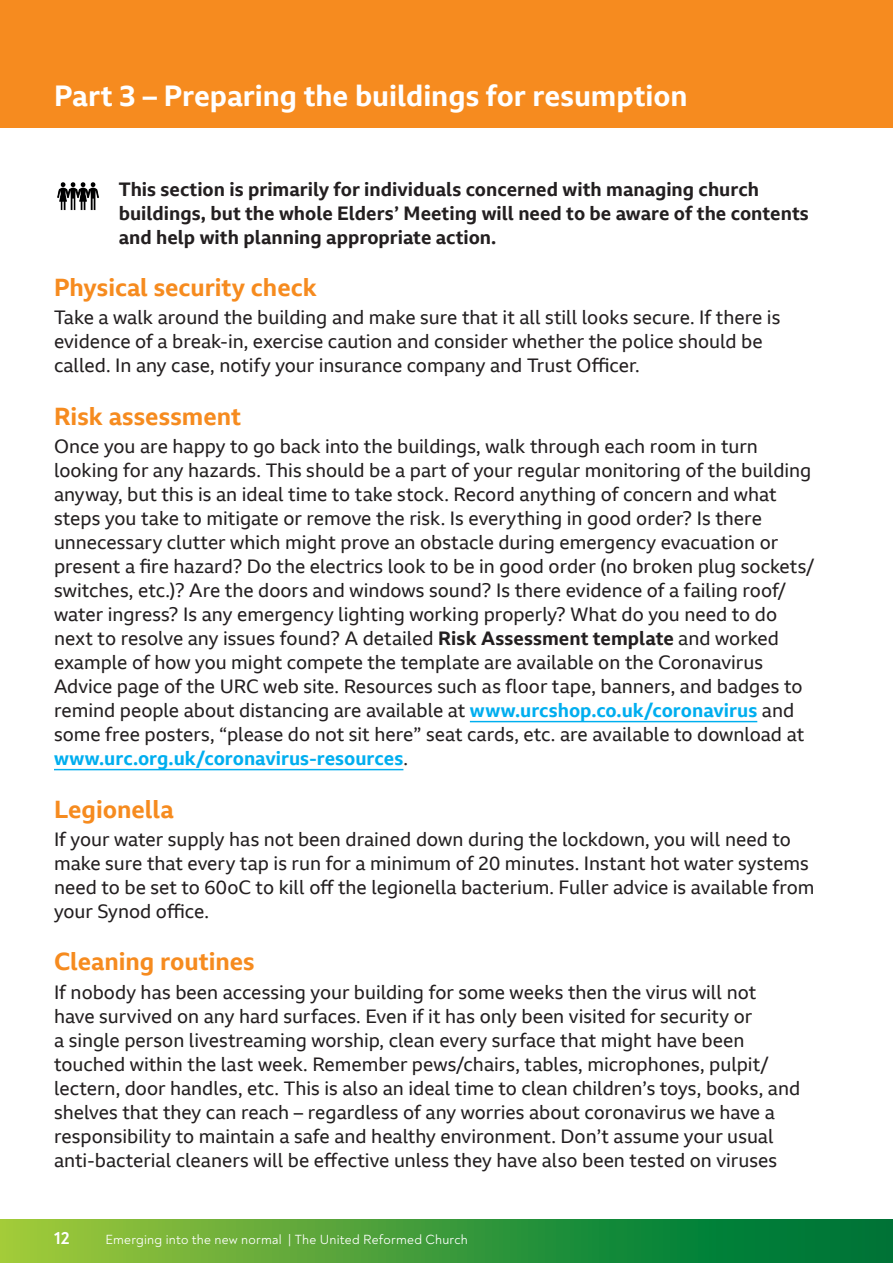
<style>
.page{position:relative;width:893px;height:1263px;background:#fff}
.page>*{position:absolute;margin:0;border:0;box-sizing:border-box;transform-origin:0 0}
.t1{font:700 28.5px "BBC Reith Sans";letter-spacing:-.005em;color:#fff}
.t2{font:700 24px "BBC Reith Sans";color:#f68b1f}
.t3{font:18.75px/24px "BBC Reith Sans";color:#231f20}
.t4{font:700 18.75px/24px "BBC Reith Sans";color:#231f20}
.t5{font:700 18px "Noah";color:#fff}
.t6{font:13.5px "Noah";letter-spacing:.02em;color:#fff}
.s1{font-weight:700}
.s2{font-weight:700;color:#00aeef}
</style>
<div class="page">
<div style="left:0;top:1219px;width:893px;height:44px;background:linear-gradient(to right,#9ec83b,#006f38)"></div>
<div style="left:0;top:0;width:893px;height:128px;background:#f68b1f"></div>
<hr style="left:470px;top:721px;width:287px;height:1px;background:#00aeef">
<hr style="left:54px;top:769px;width:349px;height:1px;background:#00aeef">
<img style="left:57px;top:182px;width:42px;height:29px">
<h1 class="t1" style="left:54px;top:78px;width:635px">Part 3 – Preparing the buildings for resumption</h1>
<p class="t4" style="left:119px;top:177px;width:692px">This section is primarily for individuals concerned with managing church buildings, but the whole Elders’ Meeting will need to be aware of the contents and help with planning appropriate action.</p>
<p class="t2" style="left:54px;top:272px;width:264px">Physical security check</p>
<p class="t3" style="left:54px;top:305px;width:728px">Take a walk around the building and make sure that it all still looks secure. If there is evidence of a break-in, exercise caution and consider whether the police should be called. In any case, notify your insurance company and Trust Officer.</p>
<p class="t2" style="left:54px;top:401px;width:189px">Risk assessment</p>
<p class="t3" style="left:54px;top:434px;width:762px">Once you are happy to go back into the buildings, walk through each room in turn looking for any hazards. This should be a part of your regular monitoring of the building anyway, but this is an ideal time to take stock. Record anything of concern and what steps you take to mitigate or remove the risk. Is everything in good order? Is there unnecessary clutter which might prove an obstacle during emergency evacuation or present a fire hazard? Do the electrics look to be in good order (no broken plug sockets/ switches, etc.)? Are the doors and windows sound? Is there evidence of a failing roof/ water ingress? Is any emergency lighting working properly? What do you need to do next to resolve any issues found? A detailed <span class="s1">Risk Assessment template</span> and worked example of how you might compete the template are available on the Coronavirus Advice page of the URC web site. Resources such as floor tape, banners, and badges to remind people about distancing are available at <span class="s2">www.urcshop.co.uk/coronavirus</span> and some free posters, “please do not sit here” seat cards, etc. are available to download at <span class="s2">www.urc.org.uk/coronavirus-resources</span>.</p>
<p class="t2" style="left:54px;top:794px;width:121px">Legionella</p>
<p class="t3" style="left:54px;top:827px;width:762px">If your water supply has not been drained down during the lockdown, you will need to make sure that every tap is run for a minimum of 20 minutes. Instant hot water systems need to be set to 60oC to kill off the legionella bacterium. Fuller advice is available from your Synod office.</p>
<p class="t2" style="left:54px;top:946px;width:202px">Cleaning routines</p>
<p class="t3" style="left:54px;top:980px;width:748px">If nobody has been accessing your building for some weeks then the virus will not have survived on any hard surfaces. Even if it has only been visited for security or<br>a single person livestreaming worship, clean every surface that might have been touched within the last week. Remember pews/chairs, tables, microphones, pulpit/ lectern, door handles, etc. This is also an ideal time to clean children’s toys, books, and shelves that they can reach – regardless of any worries about coronavirus we have a responsibility to maintain a safe and healthy environment. Don’t assume your usual anti-bacterial cleaners will be effective unless they have also been tested on viruses</p>
<p class="t5" style="left:54px;top:1226px;width:17px">12</p>
<p class="t6" style="left:106px;top:1231px;width:364px">Emerging into the new normal | The United Reformed Church</p>
</div>
